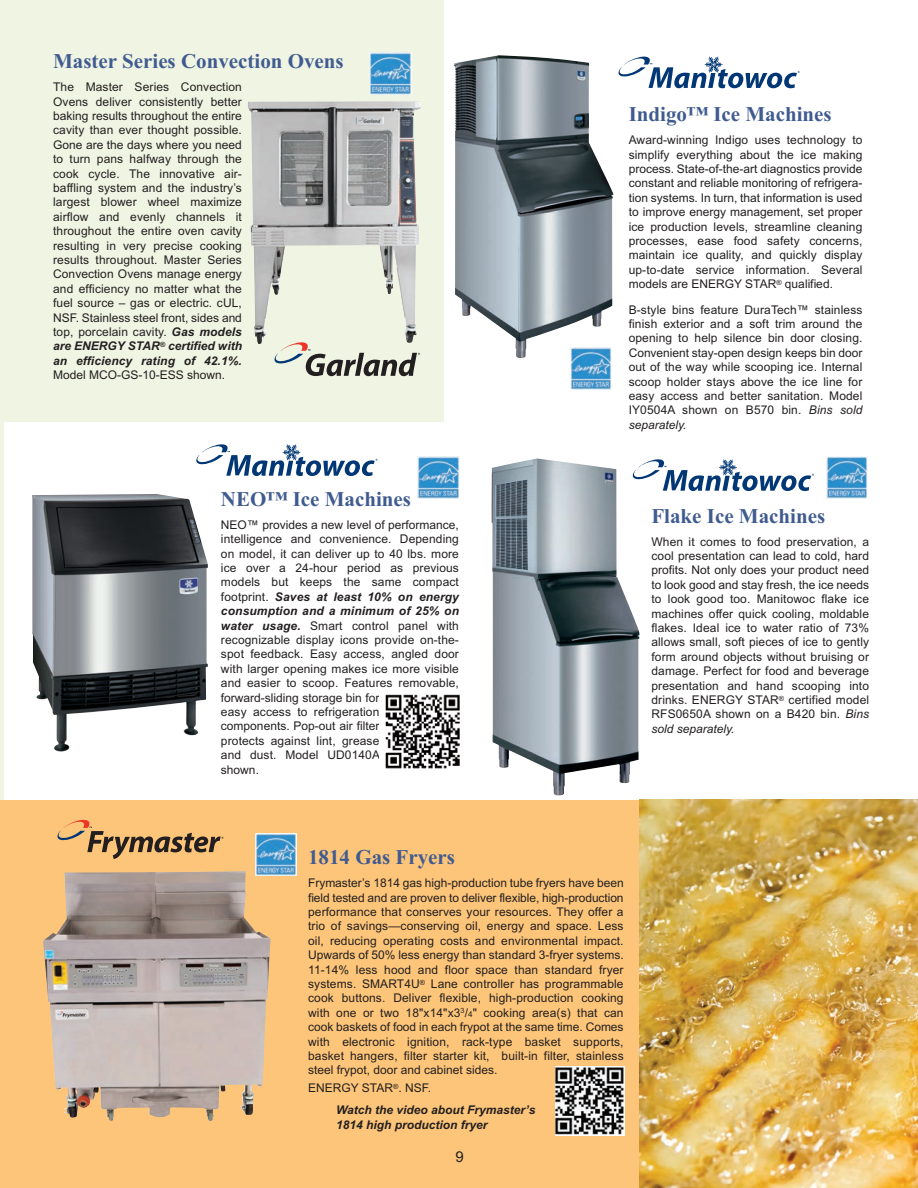
<style>
.page{position:relative;width:918px;height:1188px;background:#fff}
.page>*{position:absolute;margin:0;border:0;box-sizing:border-box;transform-origin:0 0}
.t1{font:700 21px "Times New Roman";color:#405b90}
.t2{font:15px "Arial";color:#231f20}
.t3{font:12px/14.4px "Arial";letter-spacing:.01em;color:#231f20;text-align:justify}
.t4{font:italic 700 12px/14.4px "Arial";color:#231f20}
.s1{font-weight:700;font-style:italic}
.s2{font-style:italic}
.s3{font-size:8.25px}
</style>
<div class="page">
<hr style="left:0;top:358px;width:3px;height:830px;background:#eff4e3">
<div style="left:0;top:801px;width:918px;height:387px;background:#fdc579"></div>
<div style="left:0;top:0;width:444px;height:422px;background:#eff4e3"></div>
<img style="left:43px;top:871px;width:228px;height:250px">
<img style="left:454px;top:55px;width:160px;height:303px">
<svg style="left:619px;top:57px;width:181px;height:31px"></svg>
<img style="left:492px;top:458px;width:147px;height:337px">
<img style="left:32px;top:494px;width:176px;height:258px">
<svg style="left:57px;top:820px;width:166px;height:39px"></svg>
<svg style="left:196px;top:444px;width:181px;height:32px"></svg>
<svg style="left:633px;top:459px;width:181px;height:32px"></svg>
<img style="left:248px;top:101px;width:173px;height:243px">
<svg style="left:275px;top:342px;width:145px;height:34px"></svg>
<img style="left:639px;top:800px;width:279px;height:388px">
<img style="left:555px;top:1066px;width:69px;height:70px">
<img style="left:385px;top:694px;width:75px;height:75px">
<img style="left:570px;top:347px;width:42px;height:43px">
<img style="left:255px;top:833px;width:42px;height:43px">
<img style="left:417px;top:456px;width:42px;height:43px">
<img style="left:369px;top:53px;width:42px;height:42px">
<img style="left:826px;top:456px;width:42px;height:43px">
<h1 class="t1" style="left:53px;top:49px;width:292px">Master Series Convection Ovens</h1>
<p class="t3" style="left:53px;top:80px;width:190px">The Master Series Convection Ovens deliver consistently better baking results throughout the entire cavity than ever thought possible.<br>Gone are the days where you need to turn pans halfway through the cook cycle. The innovative air&shy;baffling system and the industry’s largest blower wheel maximize airflow and evenly channels it throughout the entire oven cavity resulting in very precise cooking results throughout. Master Series Convection Ovens manage energy and efficiency no matter what the fuel source – gas or electric. cUL, NSF. Stainless steel front, sides and top, porcelain cavity. <span class="s1">Gas models are ENERGY STAR</span><sup>®</sup> <span class="s1">certified with an efficiency rating of 42.1%.</span></p>
<p class="t3" style="left:53px;top:368px;width:174px">Model MCO-GS-10-ESS shown.</p>
<h1 class="t1" style="left:221px;top:486px;width:192px">NEO™ Ice Machines</h1>
<p class="t3" style="left:221px;top:517px;width:240px;text-align:left">NEO™ provides a new level of performance, intelligence and convenience. Depending on model, it can deliver up to 40 lbs. more ice over a 24-hour period as previous models but keeps the same compact footprint. <span class="s1">Saves at least 10% on energy consumption and a minimum of 25% on water usage.</span> Smart control panel with recognizable display icons provide on-the&shy;spot feedback. Easy access, angled door with larger opening makes ice more visible and easier to scoop. Features removable, forward-sliding storage bin for<br>easy access to refrigeration<br>components. Pop-out air filter<br>protects against lint, grease<br>and dust. Model UD0140A<br>shown.</p>
<h1 class="t1" style="left:629px;top:102px;width:205px">Indigo™ Ice Machines</h1>
<p class="t3" style="left:629px;top:133px;width:235px">Award-winning Indigo uses technology to simplify everything about the ice making process. State-of-the-art diagnostics provide constant and reliable monitoring of refrigera&shy;tion systems. In turn, that information is used to improve energy management, set proper ice production levels, streamline cleaning processes, ease food safety concerns, maintain ice quality, and quickly display up-to-date service information. Several models are ENERGY STAR<sup>®</sup> qualified.</p>
<p class="t3" style="left:629px;top:302px;width:235px">B-style bins feature DuraTech™ stainless finish exterior and a soft trim around the opening to help silence bin door closing.<br>Convenient stay-open design keeps bin door out of the way while scooping ice. Internal scoop holder stays above the ice line for easy access and better sanitation. Model IY0504A shown on B570 bin. <span class="s2">Bins sold separately.</span></p>
<h1 class="t1" style="left:651px;top:503px;width:175px">Flake Ice Machines</h1>
<p class="t3" style="left:651px;top:534px;width:219px">When it comes to food preservation, a cool presentation can lead to cold, hard profits. Not only does your product need to look good and stay fresh, the ice needs to look good too. Manitowoc flake ice machines offer quick cooling, moldable flakes. Ideal ice to water ratio of 73% allows small, soft pieces of ice to gently form around objects without bruising or damage. Perfect for food and beverage presentation and hand scooping into drinks. ENERGY STAR<sup>®</sup> certified model RFS0650A shown on a B420 bin. <span class="s2">Bins sold separately.</span></p>
<h1 class="t1" style="left:308px;top:845px;width:148px">1814 Gas Fryers</h1>
<p class="t3" style="left:308px;top:876px;width:317px">Frymaster’s 1814 gas high-production tube fryers have been field tested and are proven to deliver flexible, high-production performance that conserves your resources. They offer a trio of savings—conserving oil, energy and space. Less oil, reducing operating costs and environmental impact.<br>Upwards of 50% less energy than standard 3-fryer systems.<br>11-14% less hood and floor space than standard fryer systems. SMART4U<sup>®</sup> Lane controller has programmable cook buttons. Deliver flexible, high-production cooking with one or two 18"x14"x3<sup>3</sup>/<span class="s3">4</span>" cooking area(s) that can cook baskets of food in each frypot at the same time. Comes with electronic ignition, rack-type basket supports, basket hangers, filter starter kit, built-in filter, stainless steel frypot, door and cabinet sides.</p>
<p class="t3" style="left:308px;top:1081px;width:124px">ENERGY STAR<sup>®</sup>. NSF.</p>
<p class="t4" style="left:336px;top:1103px;width:201px">Watch the video about Frymaster’s<br>1814 high production fryer</p>
<p class="t2" style="left:456px;top:1148px;width:10px">9</p>
</div>
